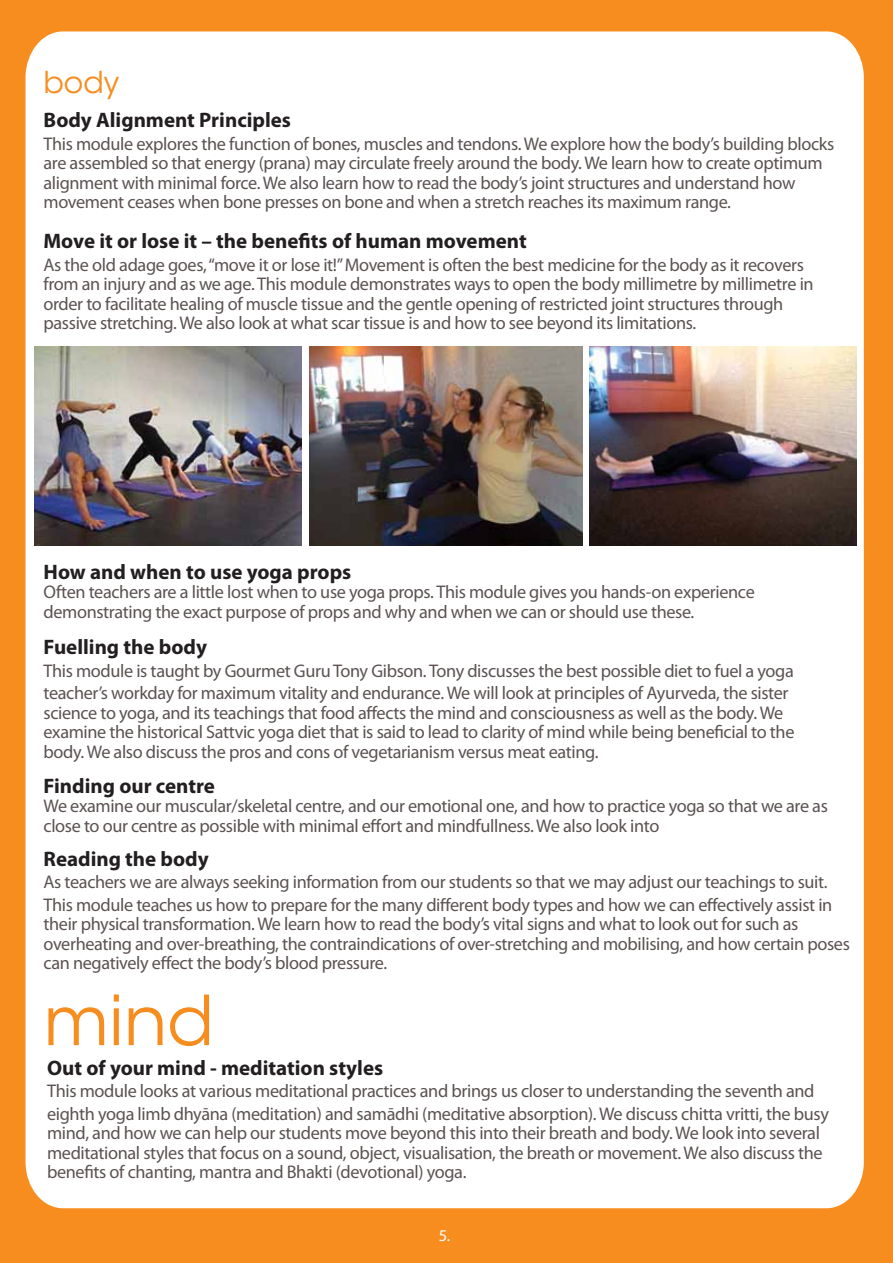
<style>
.page{position:relative;width:893px;height:1263px;background:#f78d1e}
.page>*{position:absolute;margin:0;border:0;box-sizing:border-box;transform-origin:0 0}
.t1{font:68.4px "ITC Avant Garde Std";color:#f78d1e}
.t2{font:30px "ITC Avant Garde Std";color:#f78d1e}
.t3{font:700 21px "Myriad Pro";color:#231f20}
.t4{font:18.3px/19.5px "Myriad Pro";letter-spacing:-.02em;color:#5c5252}
.t5{font:16.5px "Myriad Pro";color:#fff}
</style>
<div class="page">
<div style="left:26px;top:31px;width:838px;height:1177px;background:#fff"></div>
<img style="left:310px;top:347px;width:273px;height:198px">
<img style="left:589px;top:347px;width:267px;height:198px">
<img style="left:35px;top:347px;width:267px;height:198px">
<h2 class="t2" style="left:44px;top:64px;width:77px">body</h2>
<p class="t3" style="left:44px;top:109px;width:249px">Body Alignment Principles</p>
<p class="t4" style="left:44px;top:134px;width:792px">This module explores the function of bones, muscles and tendons. We explore how the body’s building blocks are assembled so that energy (prana) may circulate freely around the body. We learn how to create optimum alignment with minimal force. We also learn how to read the body’s joint structures and understand how movement ceases when bone presses on bone and when a stretch reaches its maximum range.</p>
<p class="t3" style="left:44px;top:229px;width:485px">Move it or lose it – the benefits of human movement</p>
<p class="t4" style="left:44px;top:255px;width:772px">As the old adage goes, “move it or lose it!” Movement is often the best medicine for the body as it recovers from an injury and as we age. This module demonstrates ways to open the body millimetre by millimetre in order to facilitate healing of muscle tissue and the gentle opening of restricted joint structures through passive stretching. We also look at what scar tissue is and how to see beyond its limitations.</p>
<p class="t3" style="left:44px;top:560px;width:309px">How and when to use yoga props</p>
<p class="t4" style="left:44px;top:582px;width:713px">Often teachers are a little lost when to use yoga props. This module gives you hands-on experience demonstrating the exact purpose of props and why and when we can or should use these.</p>
<p class="t3" style="left:44px;top:635px;width:165px">Fuelling the body</p>
<p class="t4" style="left:44px;top:660px;width:752px;line-height:22.5px">This module is taught by Gourmet Guru Tony Gibson. Tony discusses the best possible diet to fuel a yoga teacher’s workday for maximum vitality and endurance. We will look at principles of Ayurveda, the sister</p>
<p class="t4" style="left:44px;top:703px;width:752px">science to yoga, and its teachings that food affects the mind and consciousness as well as the body. We examine the historical Sattvic yoga diet that is said to lead to clarity of mind while being beneficial to the body. We also discuss the pros and cons of vegetarianism versus meat eating.</p>
<p class="t3" style="left:44px;top:774px;width:173px">Finding our centre</p>
<p class="t4" style="left:44px;top:797px;width:786px">We examine our muscular/skeletal centre, and our emotional one, and how to practice yoga so that we are as close to our centre as possible with minimal effort and mindfullness. We also look into</p>
<p class="t3" style="left:44px;top:847px;width:167px">Reading the body</p>
<p class="t4" style="left:44px;top:871px;width:790px;line-height:22.5px">As teachers we are always seeking information from our students so that we may adjust our teachings to suit.<br>This module teaches us how to prepare for the many different body types and how we can effectively assist in</p>
<p class="t4" style="left:44px;top:914px;width:808px">their physical transformation. We learn how to read the body’s vital signs and what to look out for such as overheating and over-breathing, the contraindications of over-stretching and mobilising, and how certain poses can negatively effect the body’s blood pressure.</p>
<h1 class="t1" style="left:44px;top:979px;width:172px">mind</h1>
<p class="t3" style="left:47px;top:1056px;width:338px">Out of your mind - meditation styles</p>
<p class="t4" style="left:47px;top:1080px;width:783px;line-height:22.5px">This module looks at various meditational practices and brings us closer to understanding the seventh and eighth yoga limb dhyāna (meditation) and samādhi (meditative absorption). We discuss chitta vritti, the busy</p>
<p class="t4" style="left:47px;top:1124px;width:777px">mind, and how we can help our students move beyond this into their breath and body. We look into several meditational styles that focus on a sound, object, visualisation, the breath or movement. We also discuss the benefits of chanting, mantra and Bhakti (devotional) yoga.</p>
<p class="t5" style="left:439px;top:1227px;width:13px">5.</p>
</div>
